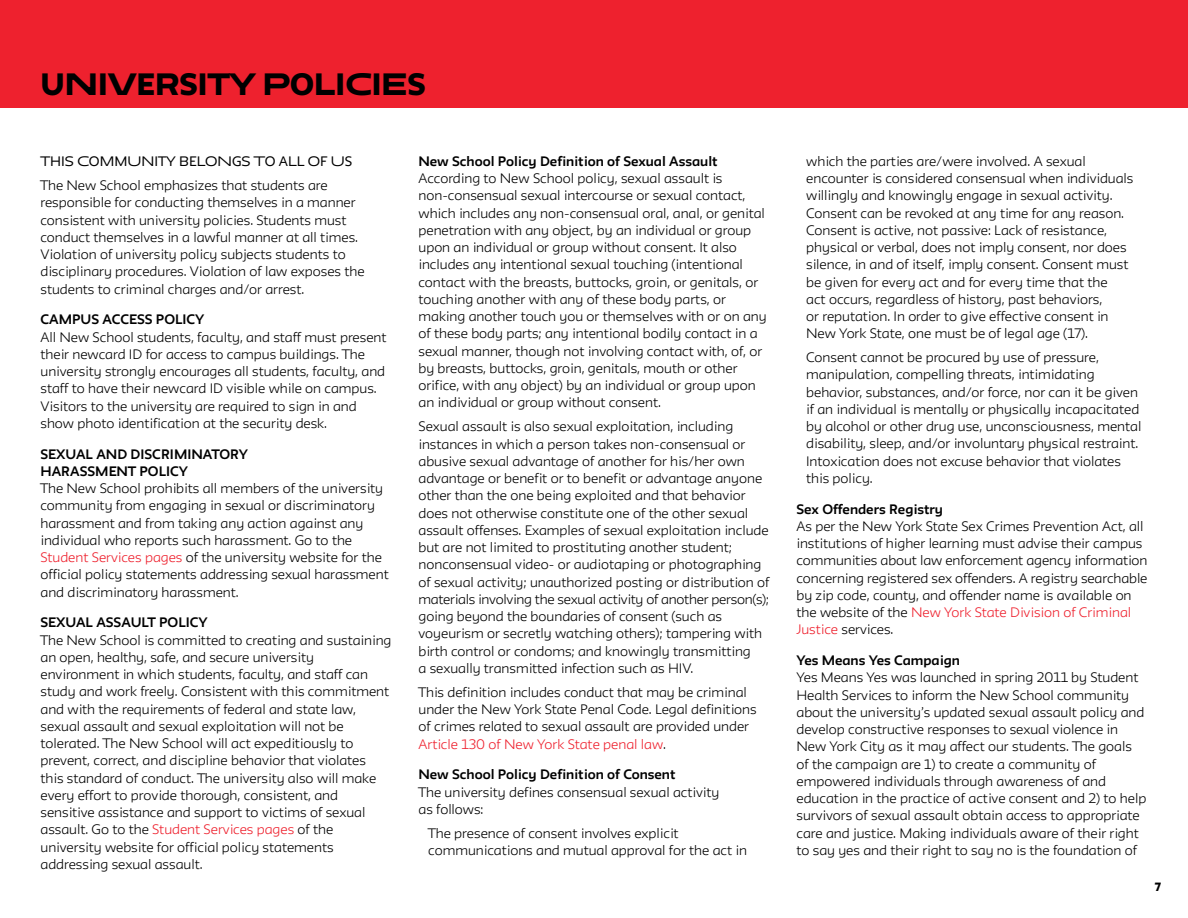
<style>
.page{position:relative;width:1188px;height:918px;background:#fff}
.page>*{position:absolute;margin:0;border:0;box-sizing:border-box;transform-origin:0 0}
.t1{font:27px "Neue Display Random";color:#000}
.t2{font:300 12px/17.2px "Neue";color:#000}
.t3{font:700 12px/17.2px "Neue";color:#000}
.t4{font:12px "Neue Display Regular Random";color:#000}
.t5{font:10.5px "Neue Display Random";color:#000}
.s1{color:#ee212e}
</style>
<div class="page">
<div style="left:0;top:0;width:1188px;height:108px;background:#ee212e"></div>
<h1 class="t1" style="left:40px;top:66px;width:387px">UNIVERSITY POLICIES</h1>
<p class="t4" style="left:40px;top:154px;width:313px">THIS COMMUNITY BELONGS TO ALL OF US</p>
<p class="t2" style="left:40px;top:177px;width:326px">The New School emphasizes that students are responsible for conducting themselves in a manner consistent with university policies. Students must conduct themselves in a lawful manner at all times.<br>Violation of university policy subjects students to disciplinary procedures. Violation of law exposes the students to criminal charges and/or arrest.</p>
<p class="t3" style="left:40px;top:311px;width:165px">CAMPUS ACCESS POLICY</p>
<p class="t2" style="left:40px;top:328px;width:348px">All New School students, faculty, and staff must present their newcard ID for access to campus buildings. The university strongly encourages all students, faculty, and staff to have their newcard ID visible while on campus.<br>Visitors to the university are required to sign in and show photo identification at the security desk.</p>
<p class="t3" style="left:40px;top:445px;width:209px">SEXUAL AND DISCRIMINATORY<br>HARASSMENT POLICY</p>
<p class="t2" style="left:40px;top:480px;width:350px">The New School prohibits all members of the university community from engaging in sexual or discriminatory harassment and from taking any action against any individual who reports such harassment. Go to the <span class="s1">Student Services pages</span> of the university website for the official policy statements addressing sexual harassment and discriminatory harassment.</p>
<p class="t3" style="left:40px;top:614px;width:169px">SEXUAL ASSAULT POLICY</p>
<p class="t2" style="left:40px;top:631px;width:352px">The New School is committed to creating and sustaining an open, healthy, safe, and secure university environment in which students, faculty, and staff can study and work freely. Consistent with this commitment and with the requirements of federal and state law, sexual assault and sexual exploitation will not be tolerated. The New School will act expeditiously to prevent, correct, and discipline behavior that violates this standard of conduct. The university also will make every effort to provide thorough, consistent, and sensitive assistance and support to victims of sexual assault. Go to the <span class="s1">Student Services pages</span> of the university website for official policy statements addressing sexual assault.</p>
<p class="t3" style="left:418px;top:152px;width:301px">New School Policy Definition of Sexual Assault</p>
<p class="t2" style="left:418px;top:170px;width:350px">According to New School policy, sexual assault is non-consensual sexual intercourse or sexual contact, which includes any non-consensual oral, anal, or genital penetration with any object, by an individual or group upon an individual or group without consent. It also includes any intentional sexual touching (intentional contact with the breasts, buttocks, groin, or genitals, or touching another with any of these body parts, or making another touch you or themselves with or on any of these body parts; any intentional bodily contact in a sexual manner, though not involving contact with, of, or by breasts, buttocks, groin, genitals, mouth or other orifice, with any object) by an individual or group upon an individual or group without consent.</p>
<p class="t2" style="left:418px;top:418px;width:353px">Sexual assault is also sexual exploitation, including instances in which a person takes non-consensual or abusive sexual advantage of another for his/her own advantage or benefit or to benefit or advantage anyone other than the one being exploited and that behavior does not otherwise constitute one of the other sexual assault offenses. Examples of sexual exploitation include but are not limited to prostituting another student; nonconsensual video- or audiotaping or photographing of sexual activity; unauthorized posting or distribution of materials involving the sexual activity of another person(s); going beyond the boundaries of consent (such as voyeurism or secretly watching others); tampering with birth control or condoms; and knowingly transmitting<br>a sexually transmitted infection such as HIV.</p>
<p class="t2" style="left:418px;top:683px;width:340px">This definition includes conduct that may be criminal under the New York State Penal Code. Legal definitions of crimes related to sexual assault are provided under <span class="s1">Article 130 of New York State penal law</span>.</p>
<p class="t3" style="left:418px;top:766px;width:258px">New School Policy Definition of Consent</p>
<p class="t2" style="left:418px;top:783px;width:302px">The university defines consensual sexual activity as follows:</p>
<p class="t2" style="left:428px;top:824px;width:320px">The presence of consent involves explicit communications and mutual approval for the act in</p>
<p class="t2" style="left:806px;top:152px;width:329px">which the parties are/were involved. A sexual encounter is considered consensual when individuals willingly and knowingly engage in sexual activity.<br>Consent can be revoked at any time for any reason.<br>Consent is active, not passive: Lack of resistance, physical or verbal, does not imply consent, nor does silence, in and of itself, imply consent. Consent must be given for every act and for every time that the<br>act occurs, regardless of history, past behaviors,<br>or reputation. In order to give effective consent in New York State, one must be of legal age (17).</p>
<p class="t2" style="left:806px;top:349px;width:337px">Consent cannot be procured by use of pressure, manipulation, compelling threats, intimidating behavior, substances, and/or force, nor can it be given if an individual is mentally or physically incapacitated by alcohol or other drug use, unconsciousness, mental disability, sleep, and/or involuntary physical restraint.<br>Intoxication does not excuse behavior that violates this policy.</p>
<p class="t3" style="left:796px;top:500px;width:148px">Sex Offenders Registry</p>
<p class="t2" style="left:796px;top:517px;width:353px">As per the New York State Sex Crimes Prevention Act, all institutions of higher learning must advise their campus communities about law enforcement agency information concerning registered sex offenders. A registry searchable by zip code, county, and offender name is available on the website of the <span class="s1">New York State Division of Criminal Justice</span> services.</p>
<p class="t3" style="left:796px;top:652px;width:165px">Yes Means Yes Campaign</p>
<p class="t2" style="left:796px;top:669px;width:351px">Yes Means Yes was launched in spring 2011 by Student Health Services to inform the New School community about the university’s updated sexual assault policy and develop constructive responses to sexual violence in New York City as it may affect our students. The goals of the campaign are 1) to create a community of empowered individuals through awareness of and education in the practice of active consent and 2) to help survivors of sexual assault obtain access to appropriate care and justice. Making individuals aware of their right to say yes and their right to say no is the foundation of</p>
<p class="t5" style="left:1155px;top:880px;width:8px">7</p>
</div>
